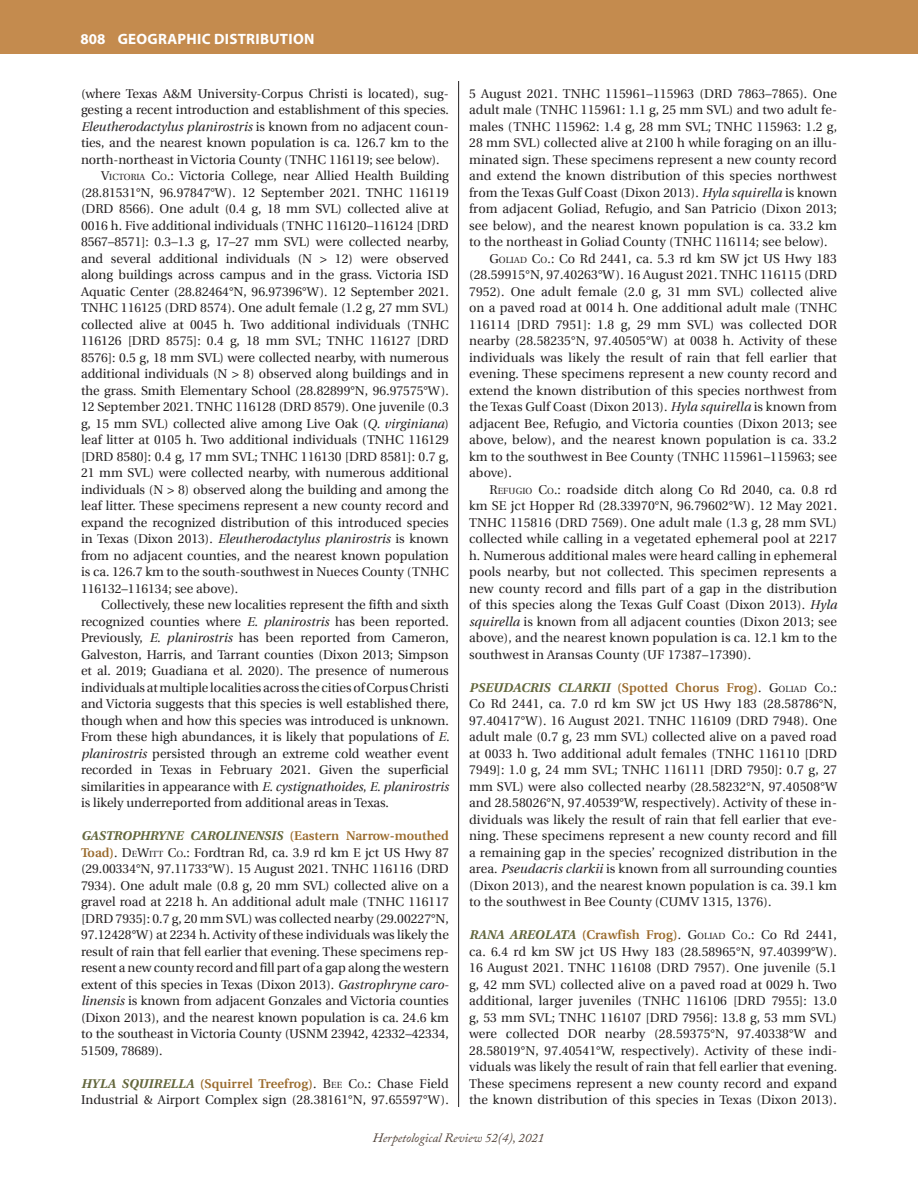
<style>
.page{position:relative;width:918px;height:1188px;background:#fff}
.page>*{position:absolute;margin:0;border:0;box-sizing:border-box;transform-origin:0 0}
.t1{font:700 15px "Myriad Pro";letter-spacing:.02em;color:#fff}
.Geo_Dist_nested_para{font:12.75px/16.5px "Utopia";letter-spacing:.01em;color:#231f20;text-align:justify}
.t2{font:italic 12.75px "Adobe Caslon Pro";color:#504137}
.s1{font-style:italic}
.s2{font-style:inherit}
.s3{font-size:8.85px}
.s4{font-weight:700;font-style:italic;color:#63673c}
.s5{font-weight:600;color:#9a6a2c}
</style>
<div class="page">
<hr style="left:458px;top:81px;width:1px;height:1026px;background:#231f20">
<div style="left:0;top:0;width:918px;height:54px;background:#c48b4e"></div>
<p class="t1" style="left:80px;top:29px;width:236px">808 GEOGRAPHIC DISTRIBUTION</p>
<p class="Geo_Dist_nested_para" style="left:81px;top:85px;width:369px">(where Texas A&amp;M University-Corpus Christi is located), sug&shy;gesting a recent introduction and establishment of this species.<br><span class="s1">Eleutherodactylus planirostris</span> is known from no adjacent coun&shy;ties, and the nearest known population is ca. 126.7 km to the north-northeast in Victoria County (TNHC 116119; see below).</p>
<p class="Geo_Dist_nested_para" style="left:81px;top:168px;width:369px;text-indent:20px"><span class="s2">V</span><span class="s3">ICTORIA</span> <span class="s2">C</span><span class="s3">O</span>.: Victoria College, near Allied Health Building (28.81531°N, 96.97847°W). 12 September 2021. TNHC 116119 (DRD 8566). One adult (0.4 g, 18 mm SVL) collected alive at 0016 h. Five additional individuals (TNHC 116120–116124 [DRD 8567–8571]: 0.3–1.3 g, 17–27 mm SVL) were collected nearby, and several additional individuals (N &gt; 12) were observed along buildings across campus and in the grass. Victoria ISD Aquatic Center (28.82464°N, 96.97396°W). 12 September 2021.<br>TNHC 116125 (DRD 8574). One adult female (1.2 g, 27 mm SVL) collected alive at 0045 h. Two additional individuals (TNHC 116126 [DRD 8575]: 0.4 g, 18 mm SVL; TNHC 116127 [DRD 8576]: 0.5 g, 18 mm SVL) were collected nearby, with numerous additional individuals (N &gt; 8) observed along buildings and in the grass. Smith Elementary School (28.82899°N, 96.97575°W).<br>12 September 2021. TNHC 116128 (DRD 8579). One juvenile (0.3 g, 15 mm SVL) collected alive among Live Oak (<span class="s1">Q. virginiana</span>) leaf litter at 0105 h. Two additional individuals (TNHC 116129 [DRD 8580]: 0.4 g, 17 mm SVL; TNHC 116130 [DRD 8581]: 0.7 g, 21 mm SVL) were collected nearby, with numerous additional individuals (N &gt; 8) observed along the building and among the leaf litter. These specimens represent a new county record and expand the recognized distribution of this introduced species in Texas (Dixon 2013). <span class="s1">Eleutherodactylus planirostris</span> is known from no adjacent counties, and the nearest known population is ca. 126.7 km to the south-southwest in Nueces County (TNHC 116132–116134; see above).</p>
<p class="Geo_Dist_nested_para" style="left:81px;top:597px;width:370px;text-indent:20px">Collectively, these new localities represent the fifth and sixth recognized counties where <span class="s1">E. planirostris</span> has been reported.<br>Previously, <span class="s1">E. planirostris</span> has been reported from Cameron, Galveston, Harris, and Tarrant counties (Dixon 2013; Simpson et al. 2019; Guadiana et al. 2020). The presence of numerous individuals at multiple localities across the cities of Corpus Christi and Victoria suggests that this species is well established there, though when and how this species was introduced is unknown.<br>From these high abundances, it is likely that populations of <span class="s1">E. planirostris</span> persisted through an extreme cold weather event recorded in Texas in February 2021. Given the superficial similarities in appearance with <span class="s1">E. cystignathoides</span>, <span class="s1">E. planirostris </span>is likely underreported from additional areas in Texas.</p>
<p class="Geo_Dist_nested_para" style="left:81px;top:828px;width:369px"><span class="s4">GASTROPHRYNE CAROLINENSIS</span> <span class="s5">(Eastern Narrow-mouthed Toad)</span>. <span class="s2">D</span><span class="s3">E</span><span class="s2">W</span><span class="s3">ITT</span> <span class="s2">C</span><span class="s3">O</span>.: Fordtran Rd, ca. 3.9 rd km E jct US Hwy 87 (29.00334°N, 97.11733°W). 15 August 2021. TNHC 116116 (DRD 7934). One adult male (0.8 g, 20 mm SVL) collected alive on a gravel road at 2218 h. An additional adult male (TNHC 116117 [DRD 7935]: 0.7 g, 20 mm SVL) was collected nearby (29.00227°N, 97.12428°W) at 2234 h. Activity of these individuals was likely the result of rain that fell earlier that evening. These specimens rep&shy;resent a new county record and fill part of a gap along the western extent of this species in Texas (Dixon 2013). <span class="s1">Gastrophryne caro&shy;linensis</span> is known from adjacent Gonzales and Victoria counties (Dixon 2013), and the nearest known population is ca. 24.6 km to the southeast in Victoria County (USNM 23942, 42332–42334, 51509, 78689).</p>
<p class="Geo_Dist_nested_para" style="left:81px;top:1075px;width:369px"><span class="s4">HYLA SQUIRELLA</span> <span class="s5">(Squirrel Treefrog)</span>. <span class="s2">B</span><span class="s3">EE</span> <span class="s2">C</span><span class="s3">O</span>.: Chase Field<br>Industrial &amp; Airport Complex sign (28.38161°N, 97.65597°W).</p>
<p class="Geo_Dist_nested_para" style="left:469px;top:85px;width:369px">5 August 2021. TNHC 115961–115963 (DRD 7863–7865). One adult male (TNHC 115961: 1.1 g, 25 mm SVL) and two adult fe&shy;males (TNHC 115962: 1.4 g, 28 mm SVL; TNHC 115963: 1.2 g, 28 mm SVL) collected alive at 2100 h while foraging on an illu&shy;minated sign. These specimens represent a new county record and extend the known distribution of this species northwest from the Texas Gulf Coast (Dixon 2013). <span class="s1">Hyla squirella</span> is known from adjacent Goliad, Refugio, and San Patricio (Dixon 2013; see below), and the nearest known population is ca. 33.2 km to the northeast in Goliad County (TNHC 116114; see below).</p>
<p class="Geo_Dist_nested_para" style="left:469px;top:250px;width:369px;text-indent:20px"><span class="s2">G</span><span class="s3">OLIAD</span> <span class="s2">C</span><span class="s3">O</span>.: Co Rd 2441, ca. 5.3 rd km SW jct US Hwy 183 (28.59915°N, 97.40263°W). 16 August 2021. TNHC 116115 (DRD 7952). One adult female (2.0 g, 31 mm SVL) collected alive on a paved road at 0014 h. One additional adult male (TNHC 116114 [DRD 7951]: 1.8 g, 29 mm SVL) was collected DOR nearby (28.58235°N, 97.40505°W) at 0038 h. Activity of these individuals was likely the result of rain that fell earlier that evening. These specimens represent a new county record and extend the known distribution of this species northwest from the Texas Gulf Coast (Dixon 2013). <span class="s1">Hyla squirella</span> is known from adjacent Bee, Refugio, and Victoria counties (Dixon 2013; see above, below), and the nearest known population is ca. 33.2 km to the southwest in Bee County (TNHC 115961–115963; see above).</p>
<p class="Geo_Dist_nested_para" style="left:469px;top:481px;width:369px;text-indent:20px"><span class="s2">R</span><span class="s3">EFUGIO</span> <span class="s2">C</span><span class="s3">O</span>.: roadside ditch along Co Rd 2040, ca. 0.8 rd km SE jct Hopper Rd (28.33970°N, 96.79602°W). 12 May 2021.<br>TNHC 115816 (DRD 7569). One adult male (1.3 g, 28 mm SVL) collected while calling in a vegetated ephemeral pool at 2217 h. Numerous additional males were heard calling in ephemeral pools nearby, but not collected. This specimen represents a new county record and fills part of a gap in the distribution of this species along the Texas Gulf Coast (Dixon 2013). <span class="s1">Hyla squirella</span> is known from all adjacent counties (Dixon 2013; see above), and the nearest known population is ca. 12.1 km to the southwest in Aransas County (UF 17387–17390).</p>
<p class="Geo_Dist_nested_para" style="left:469px;top:679px;width:369px"><span class="s4">PSEUDACRIS CLARKII</span> <span class="s5">(Spotted Chorus Frog)</span>. <span class="s2">G</span><span class="s3">OLIAD</span> <span class="s2">C</span><span class="s3">O</span>.:<br>Co Rd 2441, ca. 7.0 rd km SW jct US Hwy 183 (28.58786°N, 97.40417°W). 16 August 2021. TNHC 116109 (DRD 7948). One adult male (0.7 g, 23 mm SVL) collected alive on a paved road at 0033 h. Two additional adult females (TNHC 116110 [DRD 7949]: 1.0 g, 24 mm SVL; TNHC 116111 [DRD 7950]: 0.7 g, 27 mm SVL) were also collected nearby (28.58232°N, 97.40508°W and 28.58026°N, 97.40539°W, respectively). Activity of these in&shy;dividuals was likely the result of rain that fell earlier that eve&shy;ning. These specimens represent a new county record and fill a remaining gap in the species’ recognized distribution in the area. <span class="s1">Pseudacris clarkii</span> is known from all surrounding counties (Dixon 2013), and the nearest known population is ca. 39.1 km to the southwest in Bee County (CUMV 1315, 1376).</p>
<p class="Geo_Dist_nested_para" style="left:469px;top:927px;width:369px"><span class="s4">RANA AREOLATA</span> <span class="s5">(Crawfish Frog)</span>. <span class="s2">G</span><span class="s3">OLIAD</span> <span class="s2">C</span><span class="s3">O</span>.: Co Rd 2441, ca. 6.4 rd km SW jct US Hwy 183 (28.58965°N, 97.40399°W).<br>16 August 2021. TNHC 116108 (DRD 7957). One juvenile (5.1 g, 42 mm SVL) collected alive on a paved road at 0029 h. Two additional, larger juveniles (TNHC 116106 [DRD 7955]: 13.0 g, 53 mm SVL; TNHC 116107 [DRD 7956]: 13.8 g, 53 mm SVL) were collected DOR nearby (28.59375°N, 97.40338°W and 28.58019°N, 97.40541°W, respectively). Activity of these indi&shy;viduals was likely the result of rain that fell earlier that evening.<br>These specimens represent a new county record and expand the known distribution of this species in Texas (Dixon 2013).</p>
<p class="t2" style="left:373px;top:1130px;width:173px">Herpetological Review 52(4), 2021</p>
</div>
